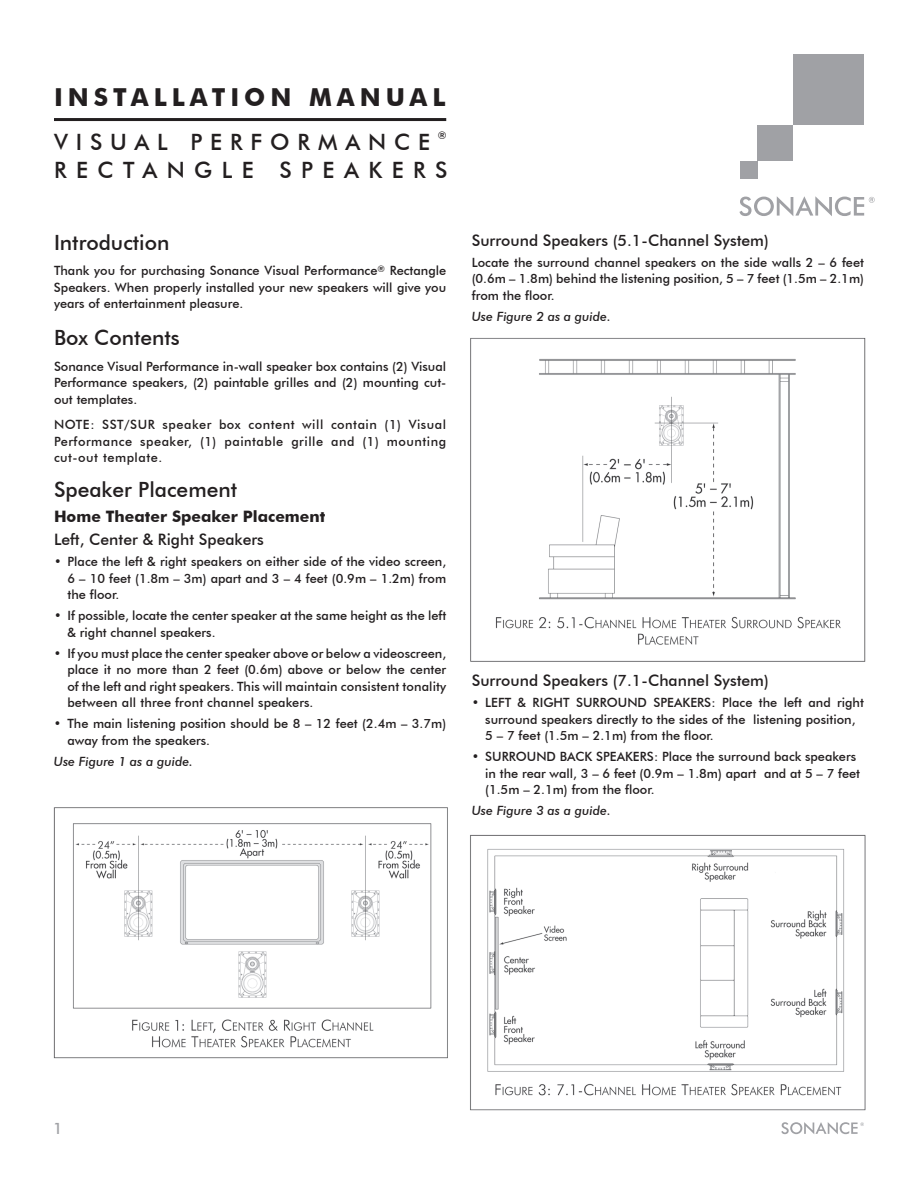
<style>
.page{position:relative;width:918px;height:1188px;background:#fff}
.page>*{position:absolute;margin:0;border:0;box-sizing:border-box;transform-origin:0 0}
.t1{font:700 24.75px "Futura BT";letter-spacing:.2em;color:#231f20}
.t2{font:500 22.5px "Futura BT";letter-spacing:.35em;color:#231f20}
.t3{font:500 22.5px "Futura BT";letter-spacing:.42em;color:#231f20}
.t4{font:500 21px "Futura BT";color:#231f20}
.t5{font:500 15.75px "Futura BT";color:#231f20}
.t6{font:700 15.75px "Futura BT";color:#231f20}
.t7{font:500 15.75px "Futura BT";color:#a0a1a5}
.t8{font:500 12.75px/16.5px "Futura BT";color:#231f20;text-align:justify}
.t9{font:italic 500 12.75px "Futura BT";color:#231f20}
.t10{font:500 10.5px "Futura BT";color:#231f20}
</style>
<div class="page">
<hr style="left:54px;top:118px;width:392px;height:3px;background:#231f20">
<div style="left:793px;top:54px;width:71px;height:71px;background:#a0a1a5"></div>
<div style="left:740px;top:161px;width:18px;height:17px;background:#a0a1a5"></div>
<div style="left:758px;top:125px;width:35px;height:36px;background:#a0a1a5"></div>
<svg style="left:739px;top:196px;width:136px;height:20px"></svg>
<svg style="left:781px;top:1122px;width:83px;height:12px"></svg>
<img style="left:53px;top:807px;width:395px;height:252px">
<img style="left:470px;top:834px;width:396px;height:277px">
<img style="left:470px;top:337px;width:396px;height:325px">
<h1 class="t1" style="left:54px;top:82px;width:393px">INSTALLATION MANUAL</h1>
<h2 class="t2" style="left:54px;top:128px;width:378px">VISUAL PERFORMANCE</h2>
<p class="t10" style="left:438px;top:129px;width:10px">®</p>
<h2 class="t3" style="left:54px;top:157px;width:395px">RECTANGLE SPEAKERS</h2>
<h3 class="t4" style="left:54px;top:230px;width:117px">Introduction</h3>
<p class="t8" style="left:54px;top:263px;width:394px">Thank you for purchasing Sonance Visual Performance<sup>®</sup> Rectangle Speakers. When properly installed your new speakers will give you years of entertainment pleasure.</p>
<h3 class="t4" style="left:54px;top:325px;width:127px">Box Contents</h3>
<p class="t8" style="left:54px;top:358px;width:394px">Sonance Visual Performance in-wall speaker box contains (2) Visual Performance speakers, (2) paintable grilles and (2) mounting cut&shy;out templates.</p>
<p class="t8" style="left:54px;top:416px;width:394px">NOTE: SST/SUR speaker box content will contain (1) Visual Performance speaker, (1) paintable grille and (1) mounting cut-out template.</p>
<h3 class="t4" style="left:54px;top:476px;width:185px">Speaker Placement</h3>
<p class="t6" style="left:54px;top:507px;width:273px">Home Theater Speaker Placement</p>
<p class="t5" style="left:54px;top:530px;width:212px">Left, Center &amp; Right Speakers</p>
<p class="t8" style="left:68px;top:553px;width:380px;text-indent:-14px">• Place the left &amp; right speakers on either side of the video screen, 6 – 10 feet (1.8m – 3m) apart and 3 – 4 feet (0.9m – 1.2m) from the floor.</p>
<p class="t8" style="left:67px;top:607px;width:380px;text-indent:-13px">• If possible, locate the center speaker at the same height as the left &amp; right channel speakers.</p>
<p class="t8" style="left:67px;top:645px;width:380px;text-indent:-13px">• If you must place the center speaker above or below a videoscreen, place it no more than 2 feet (0.6m) above or below the center of the left and right speakers. This will maintain consistent tonality between all three front channel speakers.</p>
<p class="t8" style="left:67px;top:715px;width:380px;text-indent:-14px">• The main listening position should be 8 – 12 feet (2.4m – 3.7m) away from the speakers.</p>
<p class="t9" style="left:54px;top:754px;width:141px">Use Figure 1 as a guide.</p>
<p class="t5" style="left:472px;top:231px;width:299px">Surround Speakers (5.1-Channel System)</p>
<p class="t8" style="left:472px;top:254px;width:394px">Locate the surround channel speakers on the side walls 2 – 6 feet (0.6m – 1.8m) behind the listening position, 5 – 7 feet (1.5m – 2.1m) from the floor.</p>
<p class="t9" style="left:472px;top:309px;width:141px">Use Figure 2 as a guide.</p>
<p class="t5" style="left:472px;top:671px;width:299px">Surround Speakers (7.1-Channel System)</p>
<p class="t8" style="left:485px;top:694px;width:380px;text-align:left;text-indent:-14px">• LEFT &amp; RIGHT SURROUND SPEAKERS: Place the left and right surround speakers directly to the sides of the listening position,<br>5 – 7 feet (1.5m – 2.1m) from the floor.</p>
<p class="t8" style="left:485px;top:748px;width:376px;text-align:left;text-indent:-13px">• SURROUND BACK SPEAKERS: Place the surround back speakers in the rear wall, 3 – 6 feet (0.9m – 1.8m) apart and at 5 – 7 feet (1.5m – 2.1m) from the floor.</p>
<p class="t9" style="left:472px;top:803px;width:141px">Use Figure 3 as a guide.</p>
<p class="t7" style="left:53px;top:1119px;width:11px">1</p>
</div>
